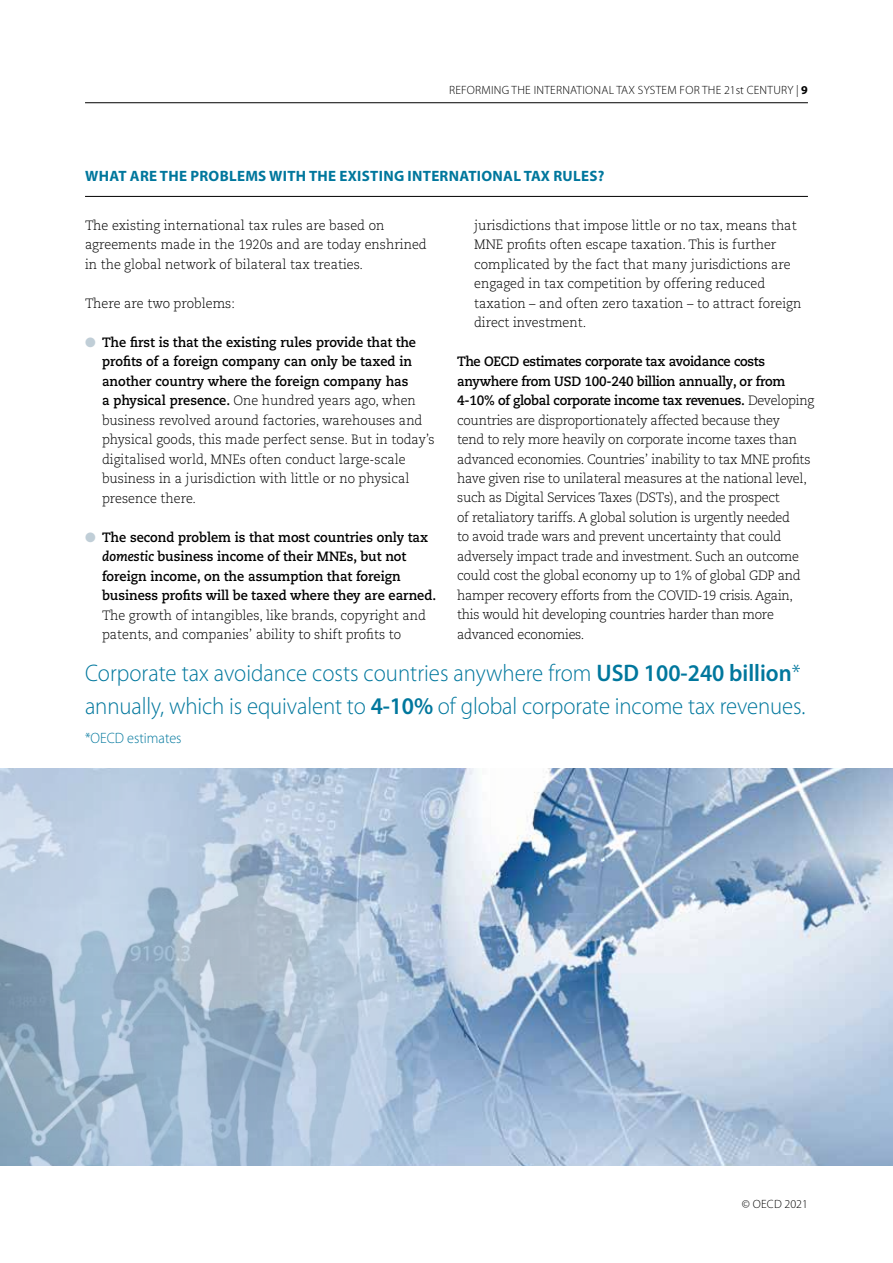
<style>
.page{position:relative;width:893px;height:1263px;background:#fff}
.page>*{position:absolute;margin:0;border:0;box-sizing:border-box;transform-origin:0 0}
.t1{font:300 24px/33px "Myriad Pro";letter-spacing:-.005em;color:#00779d;scale:.95 1}
.t2{font:700 15px "Myriad Pro";letter-spacing:.02em;color:#00779d}
.t3{font:300 15px "Myriad Pro";color:#00779d;scale:.95 1}
.t4{font:300 13.5px/19.5px "Caecilia LT Pro 45";color:#000;scale:.95 1}
.t5{font:300 13.5px/19.5px "Caecilia LT Pro 45";letter-spacing:-.02em;color:#000;scale:.95 1}
.t6{font:700 13.5px/19.5px "Caecilia LT Pro 75";color:#000;scale:.95 1}
.t7{font:700 13.5px/19.5px "Caecilia LT Pro 75";letter-spacing:-.02em;color:#000;scale:.95 1}
.t8{font:300 12px "Myriad Pro";letter-spacing:.02em;color:#000}
.s1{font-weight:700}
.s2{color:#c0ced7}
.s3{font-family:"Caecilia LT Pro 75";font-weight:700}
.s4{font-family:"Caecilia LT Pro 76";font-style:italic}
.s5{font-family:"Caecilia LT Pro 45";font-weight:300}
.s6{font-weight:600}
</style>
<div class="page">
<hr style="left:85px;top:102px;width:723px;height:1px;background:#000">
<hr style="left:85px;top:196px;width:723px;height:1px;background:#000">
<img style="left:546px;top:768px;width:347px;height:397px">
<svg style="left:490px;top:785px;width:56px;height:380px"></svg>
<img style="left:0;top:768px;width:490px;height:397px">
<p class="t8" style="left:449px;top:83px;width:360px">REFORMING THE INTERNATIONAL TAX SYSTEM FOR THE 21st CENTURY | <span class="s1">9</span></p>
<p class="t2" style="left:85px;top:166px;width:521px">WHAT ARE THE PROBLEMS WITH THE EXISTING INTERNATIONAL TAX RULES?</p>
<p class="t4" style="left:85px;top:215px;width:361px">The existing international tax rules are based on agreements made in the 1920s and are today enshrined in the global network of bilateral tax treaties.</p>
<p class="t4" style="left:85px;top:293px;width:159px">There are two problems:</p>
<p class="t6" style="left:102px;top:332px;width:332px;text-indent:-17px"><span class="s2">●</span> The first is that the existing rules provide that the profits of a foreign company can only be taxed in another country where the foreign company has</p>
<p class="t4" style="left:102px;top:390px;width:352px"><span class="s3">a physical presence.</span> One hundred years ago, when business revolved around factories, warehouses and physical goods, this made perfect sense. But in today’s digitalised world, MNEs often conduct large-scale business in a jurisdiction with little or no physical presence there.</p>
<p class="t6" style="left:102px;top:527px;width:353px;text-indent:-17px"><span class="s2">●</span> The second problem is that most countries only tax <span class="s4">domestic</span> business income of their MNEs, but not foreign income, on the assumption that foreign business profits will be taxed where they are earned.</p>
<p class="t4" style="left:102px;top:605px;width:342px">The growth of intangibles, like brands, copyright and patents, and companies’ ability to shift profits to</p>
<p class="t4" style="left:474px;top:215px;width:346px">jurisdictions that impose little or no tax, means that MNE profits often escape taxation. This is further complicated by the fact that many jurisdictions are engaged in tax competition by offering reduced taxation – and often zero taxation – to attract foreign direct investment.</p>
<p class="t7" style="left:457px;top:351px;width:377px">The OECD estimates corporate tax avoidance costs anywhere from USD 100-240 billion annually, or from<br>4-10% of global corporate income tax revenues. <span class="s5">Developing</span></p>
<p class="t5" style="left:457px;top:410px;width:373px">countries are disproportionately affected because they<br>tend to rely more heavily on corporate income taxes than advanced economies. Countries’ inability to tax MNE profits have given rise to unilateral measures at the national level, such as Digital Services Taxes (DSTs), and the prospect<br>of retaliatory tariffs. A global solution is urgently needed<br>to avoid trade wars and prevent uncertainty that could adversely impact trade and investment. Such an outcome could cost the global economy up to 1% of global GDP and hamper recovery efforts from the COVID-19 crisis. Again, this would hit developing countries harder than more advanced economies.</p>
<h1 class="t1" style="left:85px;top:656px;width:760px">Corporate tax avoidance costs countries anywhere from <span class="s6">USD 100-240 billion</span>* annually, which is equivalent to <span class="s6">4-10%</span> of global corporate income tax revenues.</h1>
<p class="t3" style="left:85px;top:728px;width:103px">*OECD estimates</p>
<p class="t8" style="left:742px;top:1197px;width:68px">© OECD 2021</p>
</div>
